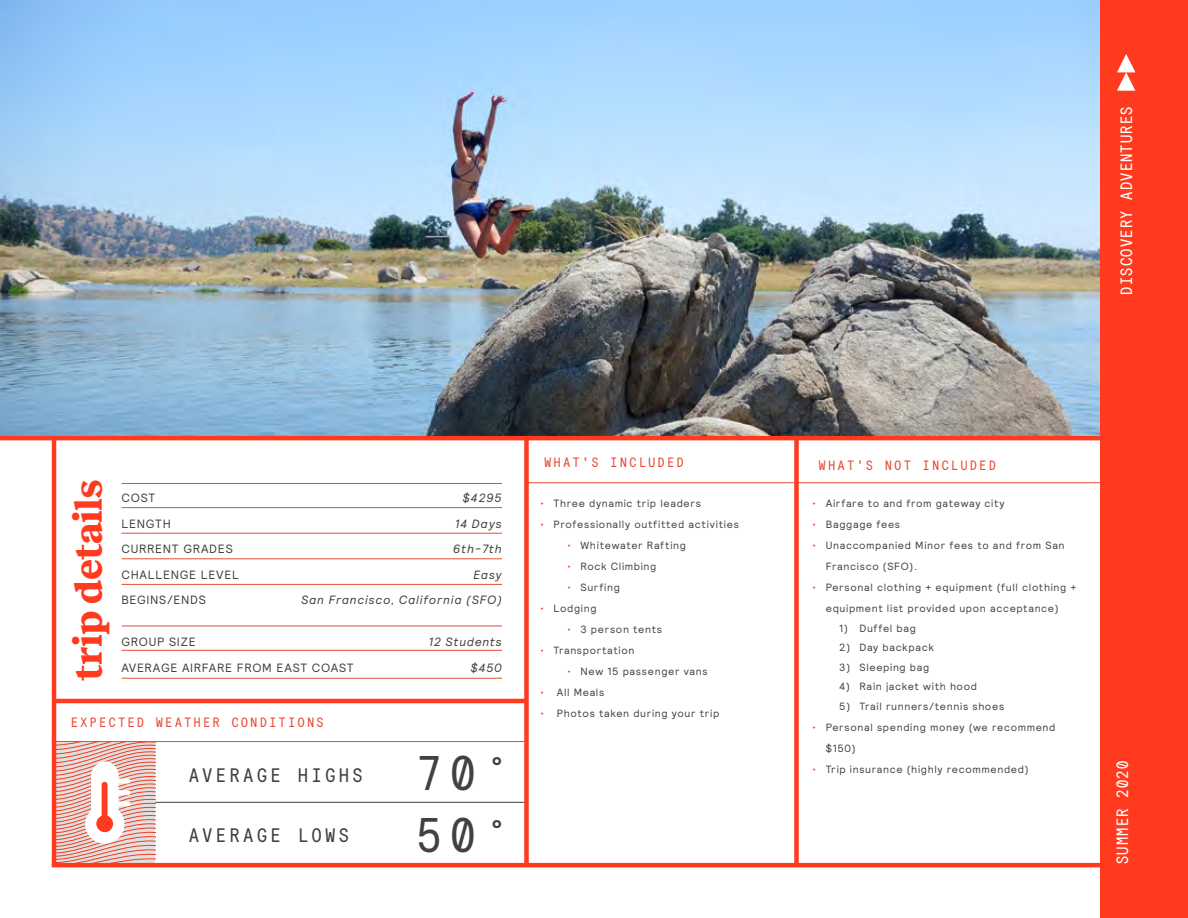
<style>
.page{position:relative;width:1188px;height:918px;background:#fff}
.page>*{position:absolute;margin:0;border:0;box-sizing:border-box;transform-origin:0 0}
.t1{font:48.6px/62.8px "Relative Mono 12 Pitch";color:#43403f}
.t2{font:700 39px "Reckless";letter-spacing:-.02em;color:#ff3a1e}
.t3{font:19.5px "Relative Mono 12 Pitch";letter-spacing:.2em;color:#43403f}
.t4{font:16.5px "Relative Mono 12 Pitch";letter-spacing:.075em;color:#fff}
.t5{font:13.5px "Relative Mono 12 Pitch";letter-spacing:.2em;color:#e84c38}
.t6{font:12px/25.5px "Relative";letter-spacing:.06em;color:#43403f}
.t7{font:italic 12px/25.5px "Relative";letter-spacing:.055em;color:#43403f;text-align:right}
.t8{font:10.5px/21px "Relative";letter-spacing:.06em;color:#43403f}
.s1{color:#ff3a1e}
</style>
<div class="page">
<img style="left:0;top:0;width:1100px;height:436px">
<hr style="left:122px;top:507px;width:380px;height:1px;background:#e84c38">
<hr style="left:122px;top:483px;width:380px;height:1px;background:#e84c38">
<hr style="left:122px;top:533px;width:380px;height:1px;background:#e84c38">
<hr style="left:122px;top:558px;width:380px;height:1px;background:#e84c38">
<hr style="left:122px;top:584px;width:380px;height:1px;background:#e84c38">
<hr style="left:122px;top:626px;width:380px;height:1px;background:#e84c38">
<hr style="left:122px;top:678px;width:380px;height:1px;background:#e84c38">
<hr style="left:122px;top:650px;width:380px;height:1px;background:#e84c38">
<hr style="left:0;top:436px;width:1105px;height:4px;background:#ff3a1e">
<hr style="left:56px;top:699px;width:471px;height:4px;background:#ff3a1e">
<hr style="left:52px;top:863px;width:1053px;height:4px;background:#ff3a1e">
<hr style="left:527px;top:482px;width:578px;height:1px;background:#e84c38">
<hr style="left:52px;top:741px;width:472px;height:1px;background:#e84c38">
<hr style="left:155px;top:802px;width:371px;height:1px;background:#43403f">
<div style="left:524px;top:438px;width:5px;height:425px;background:#ff3a1e"></div>
<hr style="left:52px;top:440px;width:4px;height:425px;background:#ff3a1e">
<div style="left:794px;top:438px;width:5px;height:425px;background:#ff3a1e"></div>
<svg style="left:56px;top:742px;width:99px;height:121px"></svg>
<div style="left:1100px;top:0;width:88px;height:918px;background:#ff3a1e"></div>
<svg style="left:1117px;top:54px;width:18px;height:37px"></svg>
<h3 class="t4" style="left:1116px;top:295px;width:190px;rotate:-90deg">DISCOVERY ADVENTURES</h3>
<h2 class="t2" style="left:60px;top:681px;width:203px;rotate:-90deg">trip details</h2>
<p class="t5" style="left:71px;top:714px;width:254px">EXPECTED WEATHER CONDITIONS</p>
<p class="t7" style="left:301px;top:485px;width:202px">$4295<br>14 Days<br>6th-7th<br>Easy<br>San Francisco, California (SFO)</p>
<p class="t7" style="left:429px;top:629px;width:74px">12 Students $450</p>
<p class="t6" style="left:122px;top:485px;width:119px">COST<br>LENGTH<br>CURRENT GRADES<br>CHALLENGE LEVEL<br>BEGINS/ENDS</p>
<p class="t6" style="left:122px;top:629px;width:234px">GROUP SIZE<br>AVERAGE AIRFARE FROM EAST COAST</p>
<h3 class="t3" style="left:189px;top:762px;width:175px">AVERAGE HIGHS</h3>
<h3 class="t3" style="left:189px;top:822px;width:161px">AVERAGE LOWS</h3>
<h1 class="t1" style="left:417px;top:741px;width:94px">70˚<br>50˚</h1>
<p class="t5" style="left:544px;top:454px;width:141px">WHAT’S INCLUDED</p>
<p class="t5" style="left:819px;top:457px;width:178px">WHAT’S NOT INCLUDED</p>
<p class="t8" style="left:540px;top:493px;width:162px"><span class="s1">•</span> Three dynamic trip leaders</p>
<p class="t8" style="left:540px;top:514px;width:200px"><span class="s1">•</span> Professionally outfitted activities</p>
<p class="t8" style="left:567px;top:535px;width:120px"><span class="s1">•</span> Whitewater Rafting</p>
<p class="t8" style="left:567px;top:556px;width:91px"><span class="s1">•</span> Rock Climbing</p>
<p class="t8" style="left:567px;top:577px;width:54px"><span class="s1">•</span> Surfing</p>
<p class="t8" style="left:540px;top:598px;width:58px"><span class="s1">•</span> Lodging</p>
<p class="t8" style="left:567px;top:619px;width:97px"><span class="s1">•</span> 3 person tents</p>
<p class="t8" style="left:540px;top:640px;width:96px"><span class="s1">•</span> Transportation</p>
<p class="t8" style="left:567px;top:661px;width:142px"><span class="s1">•</span> New 15 passenger vans</p>
<p class="t8" style="left:540px;top:682px;width:66px"><span class="s1">•</span> All Meals</p>
<p class="t8" style="left:540px;top:703px;width:181px"><span class="s1">•</span> Photos taken during your trip</p>
<p class="t8" style="left:812px;top:493px;width:194px"><span class="s1">•</span> Airfare to and from gateway city</p>
<p class="t8" style="left:812px;top:514px;width:89px"><span class="s1">•</span> Baggage fees</p>
<p class="t8" style="left:826px;top:535px;width:240px;text-indent:-14px"><span class="s1">•</span> Unaccompanied Minor fees to and from San<br>Francisco (SFO).</p>
<p class="t8" style="left:812px;top:577px;width:266px;text-align:center"><span class="s1">•</span> Personal clothing + equipment (full clothing + equipment list provided upon acceptance)</p>
<p class="t8" style="left:839px;top:617px;width:78px">1) Duffel bag</p>
<p class="t8" style="left:839px;top:637px;width:96px">2) Day backpack</p>
<p class="t8" style="left:839px;top:656px;width:91px">3) Sleeping bag</p>
<p class="t8" style="left:839px;top:676px;width:139px">4) Rain jacket with hood</p>
<p class="t8" style="left:839px;top:695px;width:167px">5) Trail runners/tennis shoes</p>
<p class="t8" style="left:826px;top:716px;width:231px;text-indent:-14px"><span class="s1">•</span> Personal spending money (we recommend $150)</p>
<p class="t8" style="left:812px;top:758px;width:218px"><span class="s1">•</span> Trip insurance (highly recommended)</p>
<h3 class="t4" style="left:1112px;top:864px;width:105px;rotate:-90deg">SUMMER 2020</h3>
</div>
